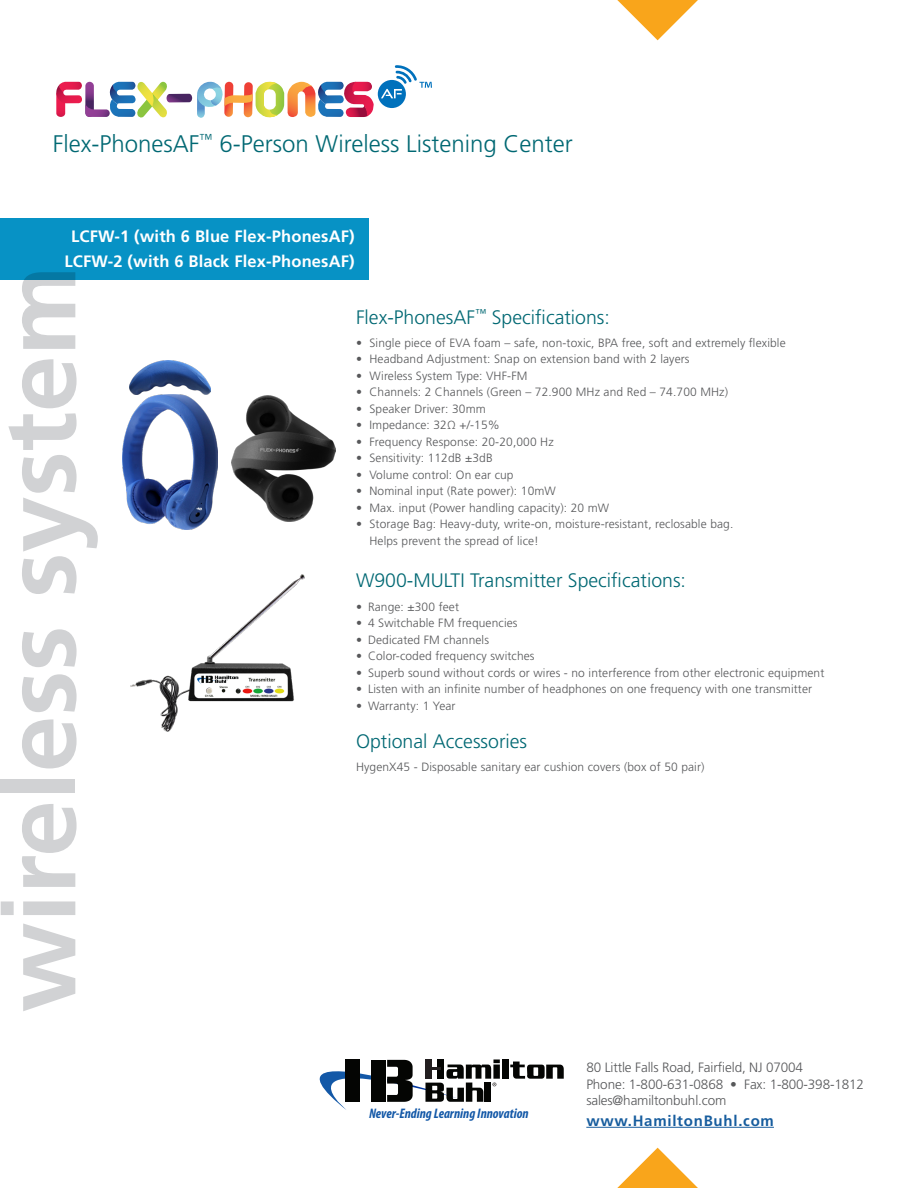
<style>
.page{position:relative;width:918px;height:1188px;background:#fff}
.page>*{position:absolute;margin:0;border:0;box-sizing:border-box;transform-origin:0 0}
.t1{font:700 101.25px "Frutiger LT Std";color:#d1d2d4}
.Headline{font:300 24px "Frutiger LT Std";color:#006873}
.Sub_heads{font:300 19.5px "Frutiger LT Std";color:#006873}
.Product_Number{font:700 16.5px "Frutiger LT Std";letter-spacing:.01em;color:#fff}
.Footer_Web_Address{font:700 15px "Frutiger LT Std";letter-spacing:.05em;color:#175d9e}
.t2{font:italic 700 condensed 13.95px "Myriad Pro";color:#1358a7}
.Footer_address{font:300 13.5px "Frutiger LT Std";letter-spacing:-.01em;color:#57585a}
.Bullets_and_Acc_s_co{font:300 12px/16.5px "Frutiger LT Std";letter-spacing:.01em;color:#57585a}
</style>
<div class="page">
<svg style="left:617px;top:0;width:81px;height:40px"></svg>
<div style="left:0;top:218px;width:368px;height:62px;background:#0792c5"></div>
<div style="left:502px;top:1059px;width:7px;height:20px;background:#040503"></div>
<svg style="left:510px;top:1062px;width:54px;height:17px"></svg>
<svg style="left:319px;top:1059px;width:181px;height:51px"></svg>
<hr style="left:586px;top:1127px;width:188px;height:1px;background:#175d9e">
<img style="left:123px;top:394px;width:94px;height:135px">
<img style="left:129px;top:360px;width:82px;height:34px">
<svg style="left:56px;top:65px;width:376px;height:53px"></svg>
<img style="left:232px;top:396px;width:103px;height:125px">
<img style="left:130px;top:574px;width:175px;height:158px">
<svg style="left:617px;top:1148px;width:81px;height:40px"></svg>
<p class="Headline" style="left:53px;top:130px;width:521px">Flex-PhonesAF<sup>™</sup> 6-Person Wireless Listening Center</p>
<p class="Product_Number" style="left:71px;top:227px;width:285px">LCFW-1 (with 6 Blue Flex-PhonesAF)</p>
<p class="Product_Number" style="left:64px;top:252px;width:292px">LCFW-2 (with 6 Black Flex-PhonesAF)</p>
<h1 class="t1" style="left:-19px;top:1012px;width:748px;rotate:-90deg">wireless system</h1>
<p class="Sub_heads" style="left:356px;top:306px;width:255px">Flex-PhonesAF<sup>™</sup> Specifications:</p>
<p class="Bullets_and_Acc_s_co" style="left:356px;top:335px;width:431px">• Single piece of EVA foam – safe, non-toxic, BPA free, soft and extremely flexible</p>
<p class="Bullets_and_Acc_s_co" style="left:356px;top:351px;width:335px">• Headband Adjustment: Snap on extension band with 2 layers</p>
<p class="Bullets_and_Acc_s_co" style="left:356px;top:368px;width:173px">• Wireless System Type: VHF-FM</p>
<p class="Bullets_and_Acc_s_co" style="left:356px;top:384px;width:374px">• Channels: 2 Channels (Green – 72.900 MHz and Red – 74.700 MHz)</p>
<p class="Bullets_and_Acc_s_co" style="left:356px;top:401px;width:131px">• Speaker Driver: 30mm</p>
<p class="Bullets_and_Acc_s_co" style="left:356px;top:417px;width:145px">• Impedance: 32Ω +/-15%</p>
<p class="Bullets_and_Acc_s_co" style="left:356px;top:434px;width:199px">• Frequency Response: 20-20,000 Hz</p>
<p class="Bullets_and_Acc_s_co" style="left:356px;top:450px;width:138px">• Sensitivity: 112dB ±3dB</p>
<p class="Bullets_and_Acc_s_co" style="left:356px;top:467px;width:159px">• Volume control: On ear cup</p>
<p class="Bullets_and_Acc_s_co" style="left:356px;top:483px;width:201px">• Nominal input (Rate power): 10mW</p>
<p class="Bullets_and_Acc_s_co" style="left:356px;top:500px;width:255px">• Max. input (Power handling capacity): 20 mW</p>
<p class="Bullets_and_Acc_s_co" style="left:370px;top:516px;width:365px;text-indent:-14px">• Storage Bag: Heavy-duty, write-on, moisture-resistant, reclosable bag.<br>Helps prevent the spread of lice!</p>
<p class="Sub_heads" style="left:356px;top:570px;width:332px">W900-MULTI Transmitter Specifications:</p>
<p class="Bullets_and_Acc_s_co" style="left:356px;top:598px;width:105px">• Range: ±300 feet</p>
<p class="Bullets_and_Acc_s_co" style="left:356px;top:615px;width:163px">• 4 Switchable FM frequencies</p>
<p class="Bullets_and_Acc_s_co" style="left:356px;top:631px;width:135px">• Dedicated FM channels</p>
<p class="Bullets_and_Acc_s_co" style="left:356px;top:648px;width:180px">• Color-coded frequency switches</p>
<p class="Bullets_and_Acc_s_co" style="left:356px;top:664px;width:470px">• Superb sound without cords or wires - no interference from other electronic equipment</p>
<p class="Bullets_and_Acc_s_co" style="left:356px;top:681px;width:458px">• Listen with an infinite number of headphones on one frequency with one transmitter</p>
<p class="Bullets_and_Acc_s_co" style="left:356px;top:697px;width:101px">• Warranty: 1 Year</p>
<p class="Sub_heads" style="left:356px;top:730px;width:173px">Optional Accessories</p>
<p class="Bullets_and_Acc_s_co" style="left:356px;top:759px;width:350px">HygenX45 - Disposable sanitary ear cushion covers (box of 50 pair)</p>
<p class="t2" style="left:369px;top:1104px;width:161px">Never-Ending Learning Innovation</p>
<p class="Footer_address" style="left:586px;top:1060px;width:218px">80 Little Falls Road, Fairfield, NJ 07004</p>
<p class="Footer_address" style="left:586px;top:1076px;width:279px">Phone: 1-800-631-0868 • Fax: 1-800-398-1812</p>
<p class="Footer_address" style="left:586px;top:1092px;width:141px">sales@hamiltonbuhl.com</p>
<p class="Footer_Web_Address" style="left:586px;top:1112px;width:189px">www.HamiltonBuhl.com</p>
</div>
